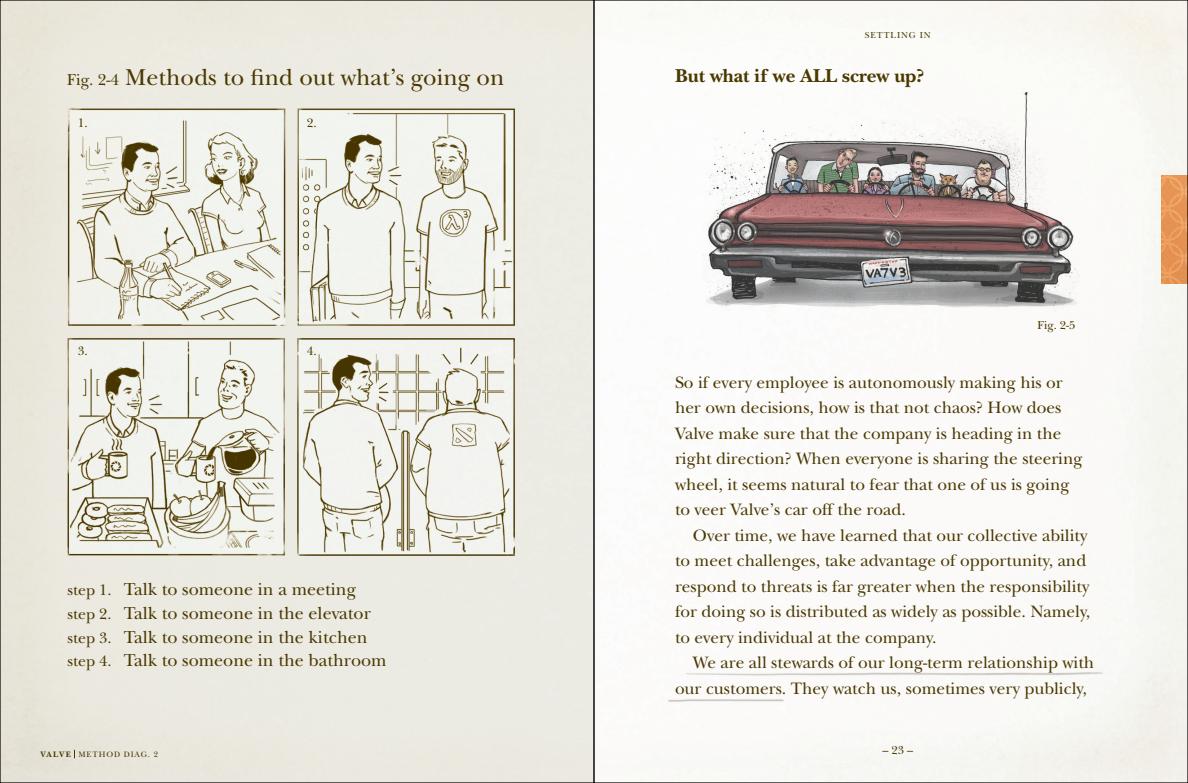
<style>
.page{position:relative;width:1188px;height:783px;background:#fff}
.page>*{position:absolute;margin:0;border:0;box-sizing:border-box;transform-origin:0 0}
.t1{font:24px "New Baskerville";color:#4a3800}
.t2{font:700 19.5px "New Baskerville";color:#4a3800}
.t3{font:18px/23.7px "New Baskerville";color:#4a3800}
.t4{font:17.25px/25.5px "New Baskerville";color:#4a3800}
.t5{font:12.75px "New Baskerville";color:#4a3800}
.t6{font:12px "New Baskerville";color:#4a3800}
.t7{font:9px "New Baskerville";color:#4a3800}
.t8{font:8.25px "New Baskerville";letter-spacing:.1em;color:#4a3800}
.s1{font-size:16.5px}
.s2{font-size:15.75px}
.s3{font-weight:700}
</style>
<div class="page">
<img style="left:609px;top:2px;width:577px;height:779px">
<img style="left:1161px;top:176px;width:25px;height:108px">
<img style="left:648px;top:649px;width:487px;height:74px">
<img style="left:702px;top:84px;width:378px;height:243px">
<img style="left:2px;top:2px;width:590px;height:779px">
<h1 class="t1" style="left:67px;top:63px;width:439px"><span class="s1">Fig. 2-4</span> Methods to find out what’s going on</h1>
<p class="t5" style="left:78px;top:115px;width:11px">1.</p>
<p class="t5" style="left:78px;top:343px;width:11px">3.</p>
<p class="t5" style="left:307px;top:115px;width:11px">2.</p>
<p class="t5" style="left:307px;top:343px;width:11px">4.</p>
<p class="t3" style="left:68px;top:578px;width:321px"><span class="s2">step 1.</span> Talk to someone in a meeting <span class="s2">step 2.</span> Talk to someone in the elevator <span class="s2">step 3.</span> Talk to someone in the kitchen <span class="s2">step 4.</span> Talk to someone in the bathroom</p>
<p class="t8" style="left:40px;top:749px;width:119px"><span class="s3">VALVE</span> METHOD DIAG. 2</p>
<p class="t7" style="left:865px;top:30px;width:14px">Settling</p>
<p class="t7" style="left:920px;top:30px;width:7px">in</p>
<p class="t2" style="left:675px;top:64px;width:251px">But what if we ALL screw up?</p>
<p class="t6" style="left:1038px;top:318px;width:39px">Fig. 2-5</p>
<p class="t4" style="left:675px;top:370px;width:409px">So if every employee is autonomously making his or her own decisions, how is that not chaos? How does Valve make sure that the company is heading in the right direction? When everyone is sharing the steering wheel, it seems natural to fear that one of us is going to veer Valve’s car off the road.</p>
<p class="t4" style="left:675px;top:522px;width:417px;text-indent:18px">Over time, we have learned that our collective ability to meet challenges, take advantage of opportunity, and respond to threats is far greater when the responsibility for doing so is distributed as widely as possible. Namely, to every individual at the company.</p>
<p class="t4" style="left:675px;top:650px;width:421px;text-indent:18px">We are all stewards of our long-term relationship with our customers. They watch us, sometimes very publicly,</p>
<p class="t6" style="left:882px;top:743px;width:32px">– 23 –</p>
</div>
